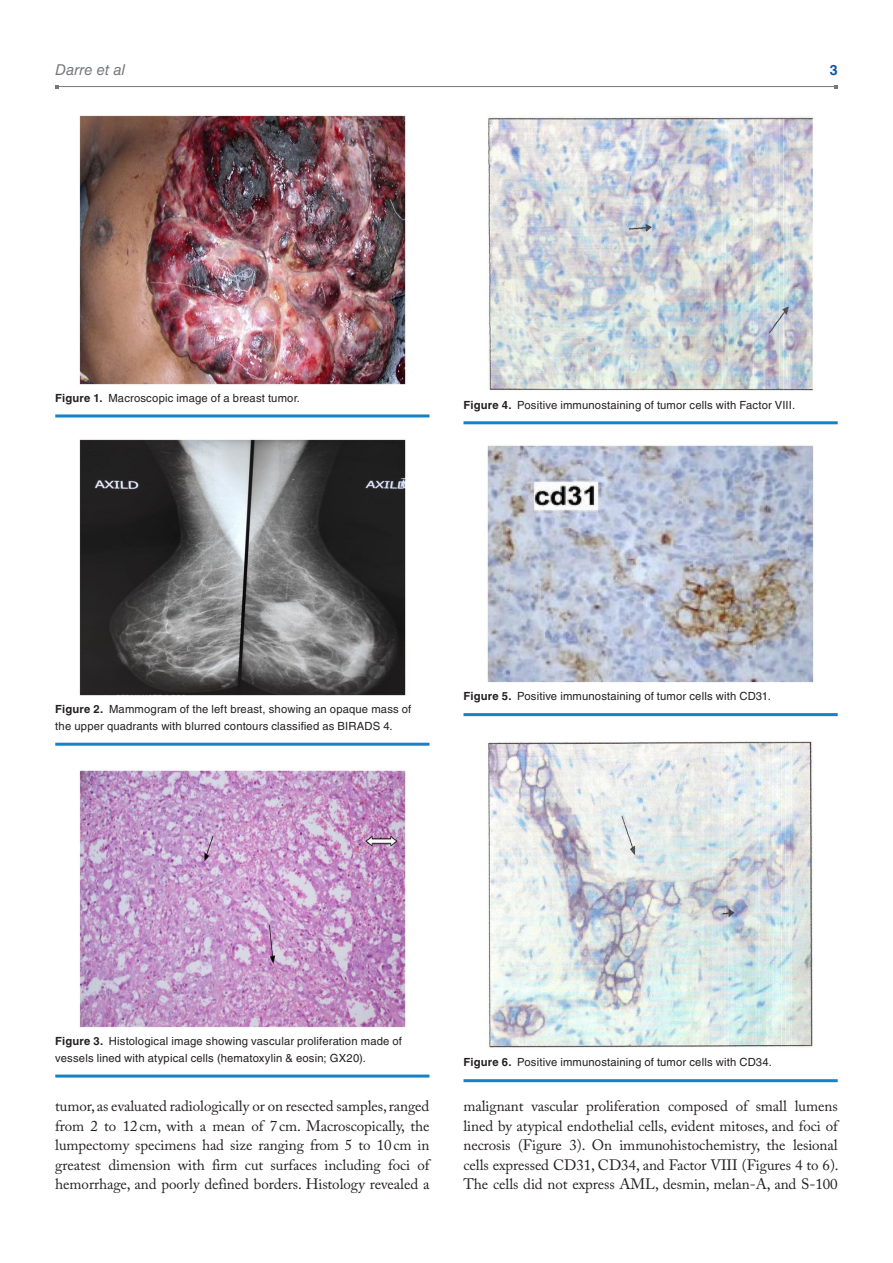
<style>
.page{position:relative;width:893px;height:1263px;background:#fff}
.page>*{position:absolute;margin:0;border:0;box-sizing:border-box;transform-origin:0 0}
.t1{font:15px/19.5px "Adobe Caslon Pro";letter-spacing:-.005em;color:#231f20;text-align:justify}
.t2{font:italic 15px "Helvetica LT Std";color:#76787b}
.t3{font:700 14.25px "Helvetica LT Std";color:#1055a4}
.t4{font:11.25px/16.5px "Helvetica LT Std";letter-spacing:.015em;color:#231f20}
.s1{font-weight:700}
</style>
<div class="page">
<hr style="left:57px;top:86px;width:779px;height:1px;background:#76787b">
<hr style="left:55px;top:414px;width:374px;height:3px;background:#1582c5">
<img style="left:79px;top:115px;width:327px;height:270px">
<hr style="left:55px;top:743px;width:374px;height:3px;background:#1582c5">
<img style="left:79px;top:439px;width:327px;height:257px">
<hr style="left:55px;top:1074px;width:374px;height:3px;background:#1582c5">
<img style="left:79px;top:770px;width:327px;height:258px">
<hr style="left:463px;top:421px;width:375px;height:3px;background:#1582c5">
<img style="left:488px;top:116px;width:325px;height:275px">
<hr style="left:463px;top:713px;width:375px;height:3px;background:#1582c5">
<img style="left:487px;top:445px;width:327px;height:238px">
<hr style="left:463px;top:1079px;width:375px;height:3px;background:#1582c5">
<img style="left:488px;top:741px;width:325px;height:307px">
<p class="t2" style="left:55px;top:61px;width:72px">Darre et al</p>
<p class="t3" style="left:830px;top:61px;width:9px">3</p>
<p class="t4" style="left:55px;top:389px;width:246px"><span class="s1">Figure 1.</span> Macroscopic image of a breast tumor.</p>
<p class="t4" style="left:463px;top:396px;width:333px"><span class="s1">Figure 4.</span> Positive immunostaining of tumor cells with Factor VIII .</p>
<p class="t4" style="left:55px;top:701px;width:358px"><span class="s1">Figure 2.</span> Mammogram of the left breast, showing an opaque mass of the upper quadrants with blurred contours classified as BI RADS 4.</p>
<p class="t4" style="left:463px;top:688px;width:309px"><span class="s1">Figure 5.</span> Positive immunostaining of tumor cells with CD31.</p>
<p class="t4" style="left:55px;top:1033px;width:348px"><span class="s1">Figure 3.</span> Histological image showing vascular proliferation made of vessels lined with atypical cells (hematoxylin &amp; eosin; GX20).</p>
<p class="t4" style="left:463px;top:1054px;width:310px"><span class="s1">Figure 6.</span> Positive immunostaining of tumor cells with CD34.</p>
<p class="t1" style="left:55px;top:1096px;width:376px">tumor, as evaluated radiologically or on resected samples, ranged from 2 to 12cm, with a mean of 7cm. Macroscopically, the lumpectomy specimens had size ranging from 5 to 10cm in greatest dimension with firm cut surfaces including foci of hemorrhage, and poorly defined borders. Histology revealed a</p>
<p class="t1" style="left:463px;top:1096px;width:377px">malignant vascular proliferation composed of small lumens lined by atypical endothelial cells, evident mitoses, and foci of necrosis (Figure 3). On immunohistochemistry, the lesional cells expressed CD31, CD34, and Factor VIII (Figures 4 to 6).<br>The cells did not express AML, desmin, melan-A, and S-100</p>
</div>
